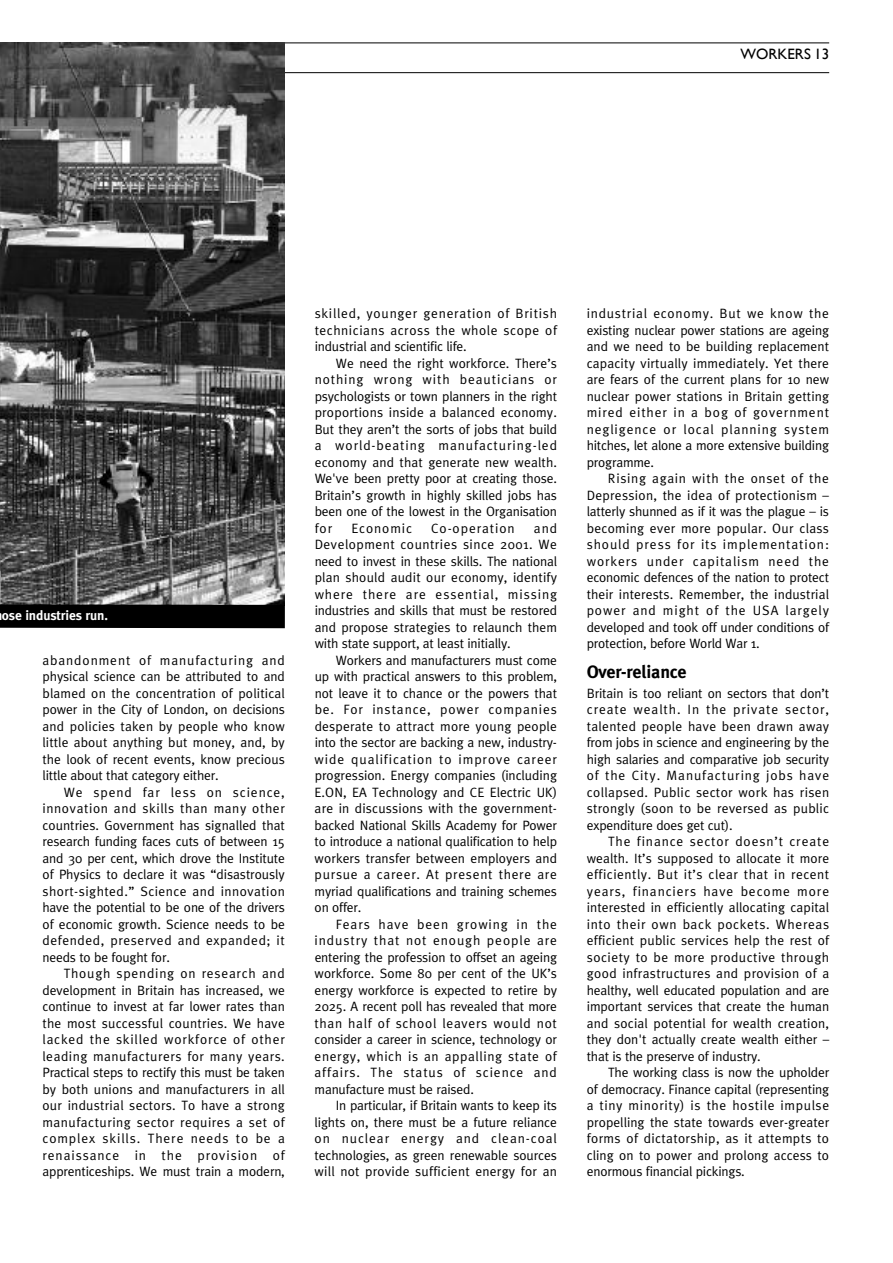
<style>
.page{position:relative;width:893px;height:1263px;background:#fff}
.page>*{position:absolute;margin:0;border:0;box-sizing:border-box;transform-origin:0 0}
.t1{font:700 18px "Meta Plus";letter-spacing:-.015em;color:#000}
.t2{font:15px "Gill Sans";color:#000}
.t3{font:13.5px/16.5px "Meta Plus";letter-spacing:-.015em;color:#000;text-align:justify}
.t4{font:13.5px "Meta Plus";letter-spacing:.065em;color:#000}
.t5{font:700 13.5px "Meta Plus";letter-spacing:-.01em;color:#fff}
</style>
<div class="page">
<hr style="left:43px;top:43px;width:786px;height:1px;background:#000">
<hr style="left:43px;top:72px;width:786px;height:1px;background:#000">
<img style="left:0;top:42px;width:285px;height:561px">
<svg style="left:0;top:603px;width:285px;height:25px;background:#0a0a0a"></svg>
<p class="t2" style="left:741px;top:45px;width:90px">WORKERS 13</p>
<p class="t5" style="left:2px;top:611px;width:108px">ose industries run.</p>
<p class="t3" style="left:43px;top:653px;width:244px">abandonment of manufacturing and physical science can be attributed to and blamed on the concentration of political power in the City of London, on decisions and policies taken by people who know little about anything but money, and, by the look of recent events, know precious little about that category either.</p>
<p class="t3" style="left:43px;top:785px;width:244px;text-indent:21px">We spend far less on science, innovation and skills than many other countries. Government has signalled that research funding faces cuts of between 15 and 30 per cent, which drove the Institute of Physics to declare it was “disastrously short-sighted.” Science and innovation have the potential to be one of the drivers of economic growth. Science needs to be defended, preserved and expanded; it needs to be fought for.</p>
<p class="t3" style="left:42px;top:966px;width:244px;text-indent:21px">Though spending on research and development in Britain has increased, we continue to invest at far lower rates than the most successful countries. We have lacked the skilled workforce of other leading manufacturers for many years.<br>Practical steps to rectify this must be taken by both unions and manufacturers in all our industrial sectors. To have a strong manufacturing sector requires a set of complex skills. There needs to be a renaissance in the provision of apprenticeships. We must train a modern,</p>
<p class="t3" style="left:315px;top:306px;width:244px">skilled, younger generation of British technicians across the whole scope of industrial and scientific life.</p>
<p class="t3" style="left:315px;top:356px;width:244px;text-indent:21px">We need the right workforce. There’s nothing wrong with beauticians or psychologists or town planners in the right proportions inside a balanced economy.<br>But they aren’t the sorts of jobs that build a world-beating manufacturing-led economy and that generate new wealth.<br>We've been pretty poor at creating those.<br>Britain’s growth in highly skilled jobs has been one of the lowest in the Organisation for</p>
<p class="t3" style="left:315px;top:521px;width:244px;text-indent:219px">and Development countries since 2001. We need to invest in these skills. The national plan should audit our economy, identify where there are essential, missing industries and skills that must be restored and propose strategies to relaunch them with state support, at least initially.</p>
<p class="t3" style="left:315px;top:653px;width:244px;text-indent:21px">Workers and manufacturers must come up with practical answers to this problem, not leave it to chance or the powers that be. For instance, power companies desperate to attract more young people into the sector are backing a new, industry&shy;wide qualification to improve career progression. Energy companies (including E.ON, EA Technology and CE Electric UK) are in discussions with the government&shy;backed National Skills Academy for Power to introduce a national qualification to help workers transfer between employers and pursue a career. At present there are myriad qualifications and training schemes on offer.</p>
<p class="t3" style="left:315px;top:917px;width:244px;text-indent:21px">Fears have been growing in the industry that not enough people are entering the profession to offset an ageing workforce. Some 80 per cent of the UK’s energy workforce is expected to retire by 2025. A recent poll has revealed that more than half of school leavers would not consider a career in science, technology or energy, which is an appalling state of affairs. The status of science and manufacture must be raised.</p>
<p class="t3" style="left:315px;top:1098px;width:244px;text-indent:21px">In particular, if Britain wants to keep its lights on, there must be a future reliance on nuclear energy and clean-coal technologies, as green renewable sources will not provide sufficient energy for an</p>
<p class="t4" style="left:351px;top:523px;width:62px">Economic</p>
<p class="t4" style="left:431px;top:523px;width:85px">Co-operation</p>
<p class="t3" style="left:587px;top:306px;width:244px">industrial economy. But we know the existing nuclear power stations are ageing and we need to be building replacement capacity virtually immediately. Yet there are fears of the current plans for 10 new nuclear power stations in Britain getting mired either in a bog of government negligence or local planning system hitches, let alone a more extensive building programme.</p>
<p class="t3" style="left:587px;top:471px;width:244px;text-indent:21px">Rising again with the onset of the Depression, the idea of protectionism – latterly shunned as if it was the plague – is becoming ever more popular. Our class should press for its implementation: workers under capitalism need the economic defences of the nation to protect their interests. Remember, the industrial power and might of the USA largely developed and took off under conditions of protection, before World War 1.</p>
<h1 class="t1" style="left:587px;top:665px;width:101px">Over-reliance</h1>
<p class="t3" style="left:587px;top:686px;width:244px">Britain is too reliant on sectors that don’t create wealth. In the private sector, talented people have been drawn away from jobs in science and engineering by the high salaries and comparative job security of the City. Manufacturing jobs have collapsed. Public sector work has risen strongly (soon to be reversed as public expenditure does get cut).</p>
<p class="t3" style="left:587px;top:834px;width:244px;text-indent:21px">The finance sector doesn’t create wealth. It’s supposed to allocate it more efficiently. But it’s clear that in recent years, financiers have become more interested in efficiently allocating capital into their own back pockets. Whereas efficient public services help the rest of society to be more productive through good infrastructures and provision of a healthy, well educated population and are important services that create the human and social potential for wealth creation, they don't actually create wealth either – that is the preserve of industry.</p>
<p class="t3" style="left:587px;top:1065px;width:244px;text-indent:21px">The working class is now the upholder of democracy. Finance capital (representing a tiny minority) is the hostile impulse propelling the state towards ever-greater forms of dictatorship, as it attempts to cling on to power and prolong access to enormous financial pickings.</p>
</div>
